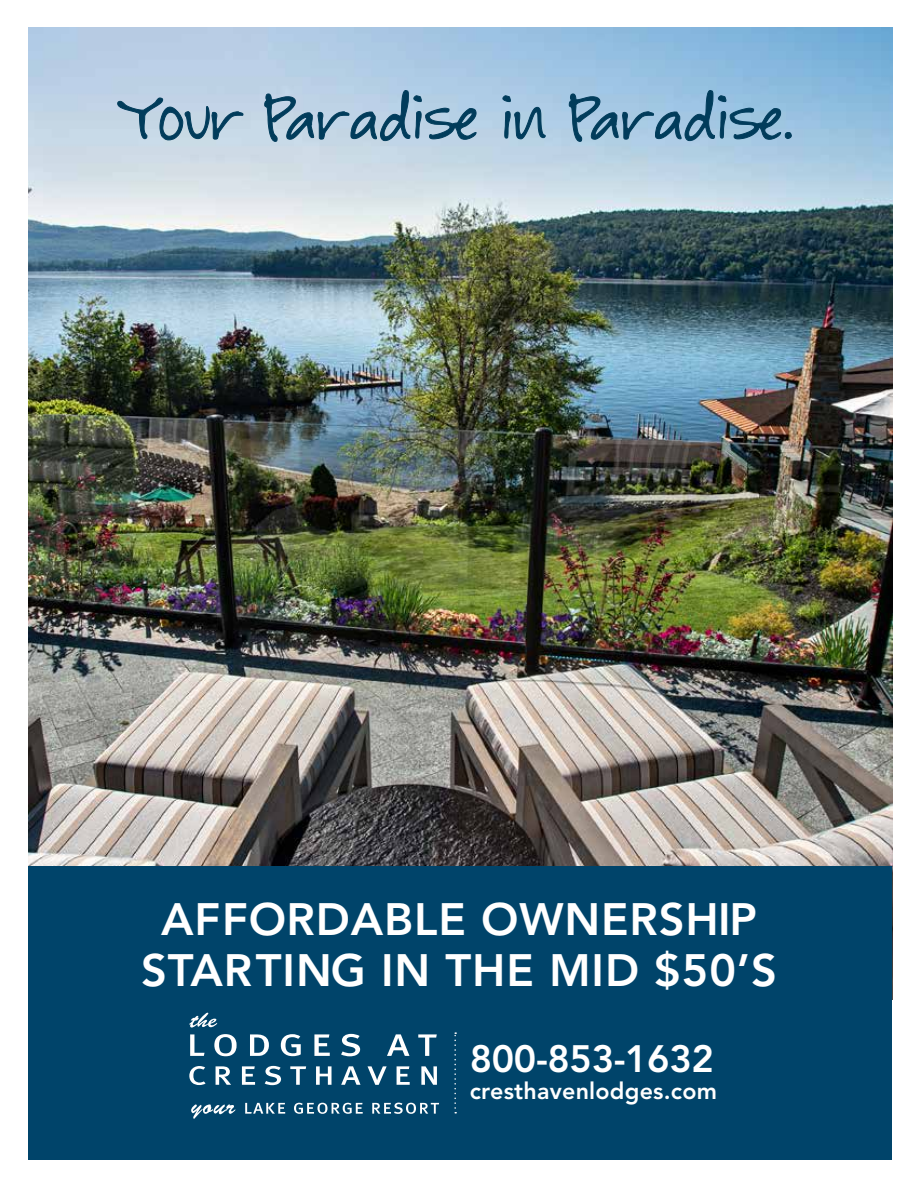
<style>
.page{position:relative;width:918px;height:1188px;background:#fff}
.page>*{position:absolute;margin:0;border:0;box-sizing:border-box;transform-origin:0 0}
.t1{font:800 45px/51px "Avenir";letter-spacing:.02em;color:#fff;text-align:center}
.t2{font:800 37.95px "Avenir";letter-spacing:-.01em;color:#fff}
.t3{font:800 23.25px "Avenir";letter-spacing:.01em;color:#fff}
</style>
<div class="page">
<img style="left:28px;top:27px;width:864px;height:839px">
<svg style="left:117px;top:90px;width:675px;height:52px;background:#8caec6"></svg>
<div style="left:28px;top:866px;width:864px;height:293px;background:#00446a"></div>
<svg style="left:189px;top:1013px;width:28px;height:15px"></svg>
<svg style="left:190px;top:1034px;width:15px;height:22px"></svg>
<svg style="left:214px;top:1034px;width:23px;height:22px"></svg>
<svg style="left:250px;top:1034px;width:19px;height:22px"></svg>
<svg style="left:281px;top:1034px;width:20px;height:22px"></svg>
<svg style="left:314px;top:1034px;width:16px;height:22px"></svg>
<svg style="left:341px;top:1034px;width:19px;height:22px"></svg>
<svg style="left:387px;top:1034px;width:22px;height:22px"></svg>
<svg style="left:418px;top:1034px;width:19px;height:22px"></svg>
<svg style="left:189px;top:1066px;width:17px;height:19px"></svg>
<svg style="left:216px;top:1066px;width:15px;height:19px"></svg>
<svg style="left:242px;top:1066px;width:13px;height:19px"></svg>
<svg style="left:265px;top:1066px;width:16px;height:19px"></svg>
<svg style="left:290px;top:1066px;width:16px;height:19px"></svg>
<svg style="left:316px;top:1066px;width:16px;height:19px"></svg>
<svg style="left:341px;top:1066px;width:20px;height:19px"></svg>
<svg style="left:368px;top:1066px;width:19px;height:19px"></svg>
<svg style="left:397px;top:1066px;width:13px;height:19px"></svg>
<svg style="left:421px;top:1066px;width:16px;height:19px"></svg>
<svg style="left:191px;top:1104px;width:44px;height:15px"></svg>
<svg style="left:245px;top:1103px;width:40px;height:11px"></svg>
<svg style="left:294px;top:1103px;width:69px;height:11px"></svg>
<svg style="left:372px;top:1103px;width:67px;height:11px"></svg>
<svg style="left:454px;top:1032px;width:2px;height:82px"></svg>
<p class="t1" style="left:141px;top:894px;width:637px">AFFORDABLE OWNERSHIP<br>STARTING IN THE MID $50’S</p>
<p class="t2" style="left:470px;top:1037px;width:245px">800-853-1632</p>
<p class="t3" style="left:470px;top:1077px;width:249px">cresthavenlodges.com</p>
</div>
